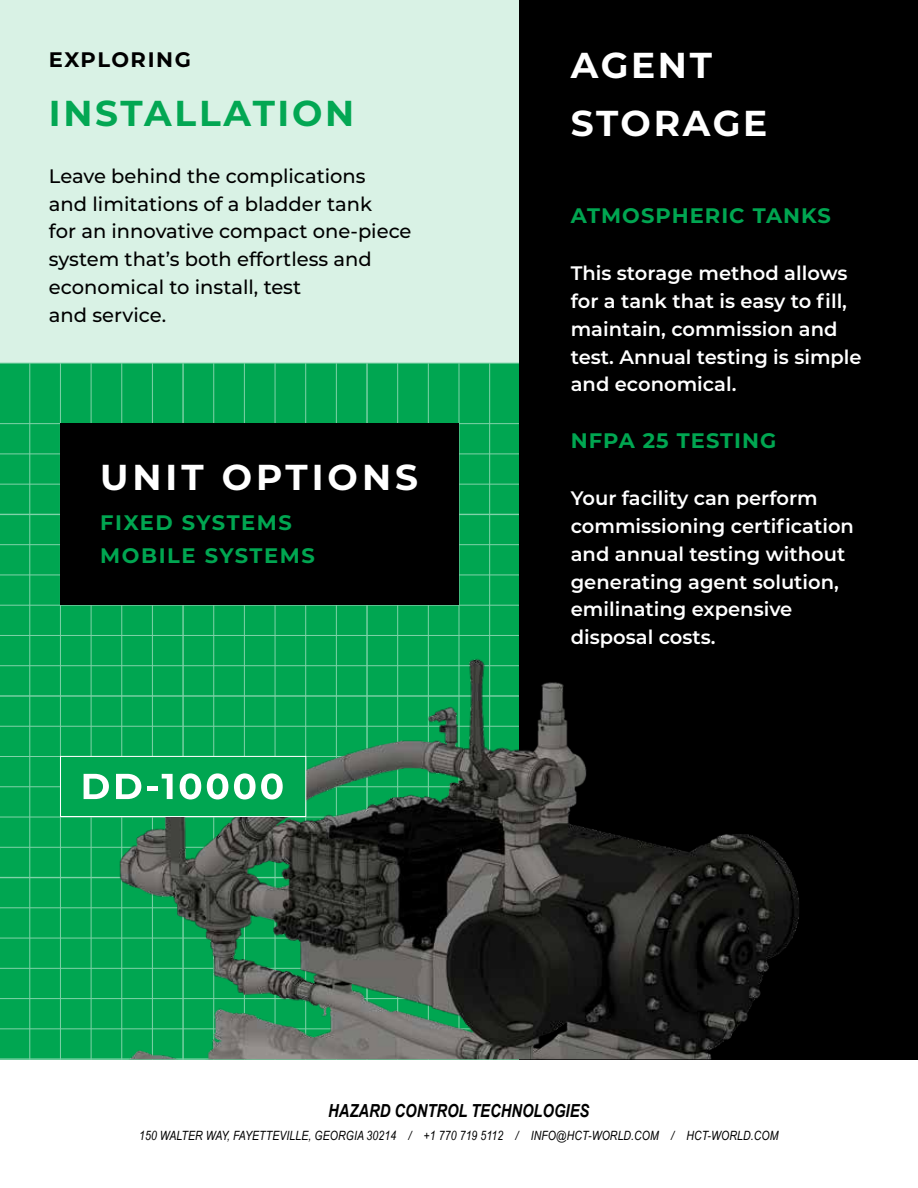
<style>
.page{position:relative;width:918px;height:1188px;background:#fff}
.page>*{position:absolute;margin:0;border:0;box-sizing:border-box;transform-origin:0 0}
.t1{font:700 36px "Montserrat";letter-spacing:.075em;color:#03a753}
.t2{font:700 36px/58.5px "Montserrat";letter-spacing:.075em;color:#fff}
.t3{font:700 36px "Montserrat";letter-spacing:.11em;color:#fff}
.t4{font:700 21px "Montserrat";letter-spacing:.05em;color:#00a651}
.t5{font:700 21px/33px "Montserrat";letter-spacing:.075em;color:#00a651}
.t6{font:700 21px "Montserrat";letter-spacing:.07em;color:#000}
.t7{font:600 19.5px/27.8px "Montserrat";color:#fff}
.t8{font:500 19.5px/27.8px "Montserrat";color:#000}
.t9{font:italic 700 18px "Arial Narrow";color:#000}
.t10{font:italic 12.75px "Arial Narrow";letter-spacing:.01em;color:#000}
</style>
<div class="page">
<div style="left:0;top:0;width:918px;height:649px;background:#d9f2e5"></div>
<div style="left:0;top:363px;width:918px;height:696px;background:#00a651"></div>
<hr style="left:489px;top:363px;width:1px;height:696px;background:#80d2a8">
<hr style="left:459px;top:363px;width:1px;height:696px;background:#80d2a8">
<hr style="left:428px;top:363px;width:1px;height:696px;background:#80d2a8">
<hr style="left:397px;top:363px;width:1px;height:696px;background:#80d2a8">
<hr style="left:336px;top:363px;width:1px;height:696px;background:#80d2a8">
<hr style="left:305px;top:363px;width:1px;height:696px;background:#80d2a8">
<hr style="left:275px;top:363px;width:1px;height:696px;background:#80d2a8">
<hr style="left:244px;top:363px;width:1px;height:696px;background:#80d2a8">
<hr style="left:213px;top:363px;width:1px;height:696px;background:#80d2a8">
<hr style="left:152px;top:363px;width:1px;height:696px;background:#80d2a8">
<hr style="left:121px;top:363px;width:1px;height:696px;background:#80d2a8">
<hr style="left:91px;top:363px;width:1px;height:696px;background:#80d2a8">
<hr style="left:60px;top:363px;width:1px;height:696px;background:#80d2a8">
<hr style="left:29px;top:363px;width:1px;height:696px;background:#80d2a8">
<hr style="left:366px;top:363px;width:2px;height:696px;background:#80d2a8">
<hr style="left:182px;top:363px;width:2px;height:696px;background:#80d2a8">
<hr style="left:0;top:363px;width:918px;height:1px;background:#80d2a8">
<hr style="left:0;top:423px;width:918px;height:1px;background:#80d2a8">
<hr style="left:0;top:454px;width:918px;height:1px;background:#80d2a8">
<hr style="left:0;top:484px;width:918px;height:1px;background:#80d2a8">
<hr style="left:0;top:544px;width:918px;height:1px;background:#80d2a8">
<hr style="left:0;top:575px;width:918px;height:1px;background:#80d2a8">
<hr style="left:0;top:605px;width:918px;height:1px;background:#80d2a8">
<hr style="left:0;top:635px;width:918px;height:1px;background:#80d2a8">
<hr style="left:0;top:665px;width:918px;height:1px;background:#80d2a8">
<hr style="left:0;top:726px;width:918px;height:1px;background:#80d2a8">
<hr style="left:0;top:756px;width:918px;height:1px;background:#80d2a8">
<hr style="left:0;top:786px;width:918px;height:1px;background:#80d2a8">
<hr style="left:0;top:817px;width:918px;height:1px;background:#80d2a8">
<hr style="left:0;top:847px;width:918px;height:1px;background:#80d2a8">
<hr style="left:0;top:907px;width:918px;height:1px;background:#80d2a8">
<hr style="left:0;top:938px;width:918px;height:1px;background:#80d2a8">
<hr style="left:0;top:968px;width:918px;height:1px;background:#80d2a8">
<hr style="left:0;top:998px;width:918px;height:1px;background:#80d2a8">
<hr style="left:0;top:1028px;width:918px;height:1px;background:#80d2a8">
<hr style="left:0;top:514px;width:918px;height:1px;background:#80d2a8">
<hr style="left:0;top:695px;width:918px;height:2px;background:#80d2a8">
<hr style="left:0;top:877px;width:918px;height:1px;background:#80d2a8">
<hr style="left:0;top:1058px;width:918px;height:1px;background:#80d2a8">
<div style="left:60px;top:423px;width:399px;height:182px;background:#000"></div>
<div style="left:520px;top:0;width:398px;height:1059px;background:#000"></div>
<img style="left:67px;top:649px;width:732px;height:410px">
<div style="left:60px;top:756px;width:246px;height:61px;background:#00a651;border:1px solid #fff"></div>
<svg style="left:84px;top:774px;width:25px;height:25px"></svg>
<svg style="left:116px;top:774px;width:25px;height:25px"></svg>
<hr style="left:147px;top:787px;width:11px;height:4px;background:#fff">
<svg style="left:162px;top:774px;width:11px;height:25px"></svg>
<svg style="left:180px;top:773px;width:21px;height:26px"></svg>
<svg style="left:207px;top:773px;width:21px;height:26px"></svg>
<svg style="left:234px;top:773px;width:49px;height:26px"></svg>
<p class="t6" style="left:49px;top:45px;width:143px">EXPLORING</p>
<h1 class="t1" style="left:49px;top:87px;width:307px">INSTALLATION</h1>
<p class="t8" style="left:49px;top:161px;width:364px">Leave behind the complications<br>and limitations of a bladder tank<br>for an innovative compact one-piece system that’s both effortless and economical to install, test<br>and service.</p>
<h1 class="t3" style="left:100px;top:451px;width:319px">UNIT OPTIONS</h1>
<p class="t5" style="left:100px;top:505px;width:216px">FIXED SYSTEMS<br>MOBILE SYSTEMS</p>
<h1 class="t2" style="left:571px;top:34px;width:198px">AGENT<br>STORAGE</h1>
<p class="t4" style="left:571px;top:201px;width:262px">ATMOSPHERIC TANKS</p>
<p class="t7" style="left:571px;top:259px;width:292px">This storage method allows for a tank that is easy to fill, maintain, commission and test. Annual testing is simple and economical.</p>
<p class="t4" style="left:571px;top:426px;width:207px">NFPA 25 TESTING</p>
<p class="t7" style="left:571px;top:484px;width:285px">Your facility can perform commissioning certification and annual testing without generating agent solution, emilinating expensive disposal costs.</p>
<p class="t9" style="left:328px;top:1097px;width:263px">HAZARD CONTROL TECHNOLOGIES</p>
<p class="t10" style="left:139px;top:1126px;width:641px">150 WALTER WAY, FAYETTEVILLE, GEORGIA 30214 / +1 770 719 5112 / INFO@HCT-WORLD.COM / HCT-WORLD.COM</p>
</div>
